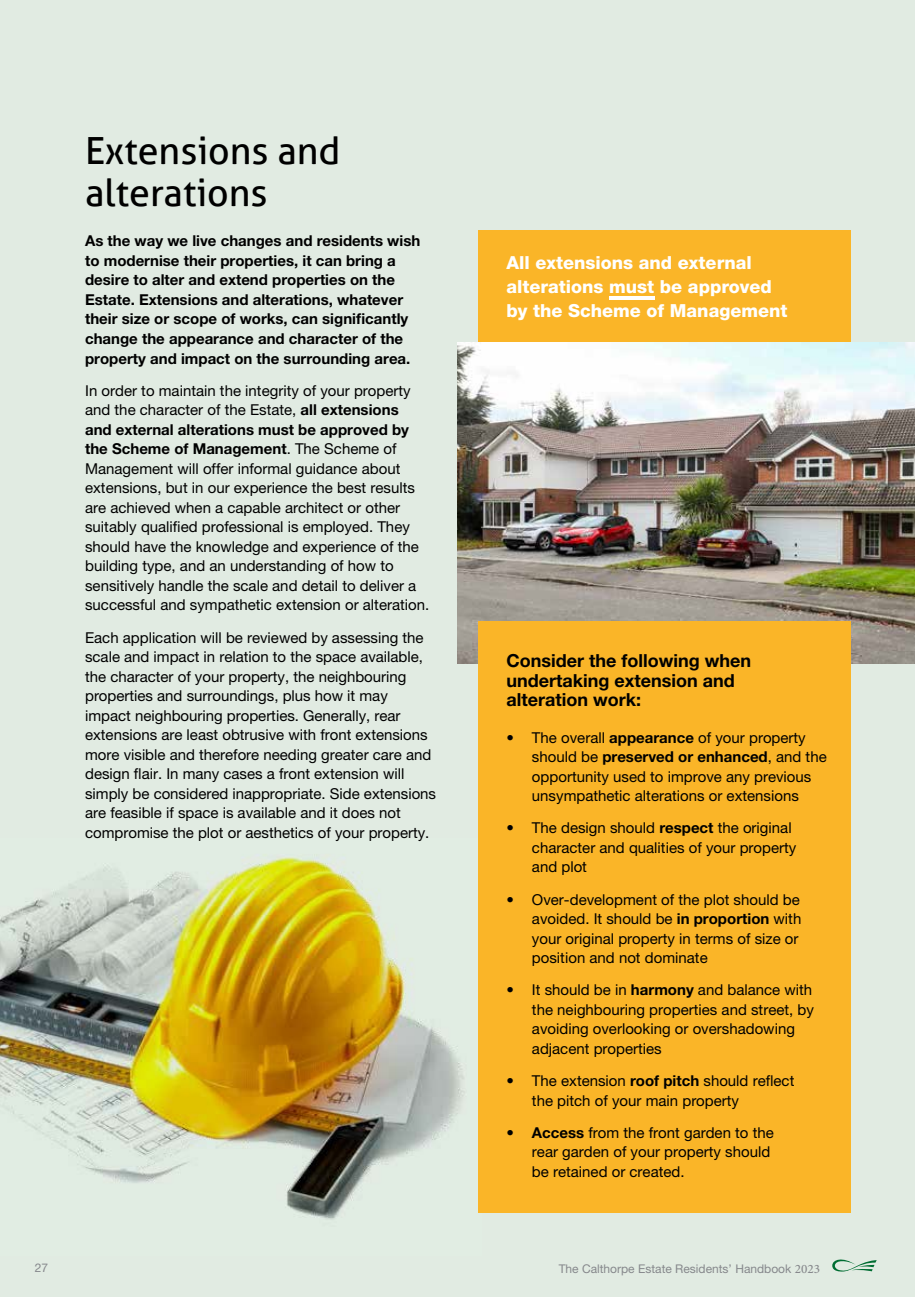
<style>
.page{position:relative;width:915px;height:1297px;background:#fff}
.page>*{position:absolute;margin:0;border:0;box-sizing:border-box;transform-origin:0 0}
.t1{font:37.5px/42px "Aller";color:#000}
.t2{font:800 18px/24px "Helvetica Neue LT Pro";color:#fff}
.t3{font:700 18px/19.5px "Helvetica Neue LT Pro";color:#000}
.t4{font:15px/19.5px "Helvetica Neue LT Pro";color:#000}
.t5{font:700 15px/19.5px "Helvetica Neue LT Pro";color:#000}
.t6{font:12px "Helvetica Neue LT Pro";color:#86888c}
.s1{font-weight:700}
.s2{font-family:"Adobe Arabic";font-size:18px}
</style>
<div class="page">
<div style="left:0;top:0;width:914px;height:1297px;background:#e1ebe2"></div>
<svg style="left:832px;top:1259px;width:44px;height:12px"></svg>
<img style="left:457px;top:342px;width:457px;height:321px">
<img style="left:0;top:855px;width:465px;height:365px">
<div style="left:478px;top:621px;width:372px;height:592px;background:#fab528"></div>
<div style="left:478px;top:231px;width:372px;height:111px;background:#fab528"></div>
<hr style="left:609px;top:296px;width:45px;height:3px;background:#fff">
<h1 class="t1" style="left:85px;top:129px;width:257px">Extensions and alterations</h1>
<p class="t5" style="left:85px;top:231px;width:336px">As the way we live changes and residents wish to modernise their properties, it can bring a desire to alter and extend properties on the Estate. Extensions and alterations, whatever their size or scope of works, can significantly change the appearance and character of the property and impact on the surrounding area.</p>
<p class="t4" style="left:85px;top:380px;width:345px">In order to maintain the integrity of your property and the character of the Estate, <span class="s1">all extensions<br>and external alterations must be approved by the Scheme of Management</span>. The Scheme of Management will offer informal guidance about extensions, but in our experience the best results are achieved when a capable architect or other suitably qualified professional is employed. They should have the knowledge and experience of the building type, and an understanding of how to sensitively handle the scale and detail to deliver a successful and sympathetic extension or alteration.</p>
<p class="t4" style="left:85px;top:627px;width:352px">Each application will be reviewed by assessing the scale and impact in relation to the space available, the character of your property, the neighbouring properties and surroundings, plus how it may impact neighbouring properties. Generally, rear extensions are least obtrusive with front extensions more visible and therefore needing greater care and design flair. In many cases a front extension will simply be considered inappropriate. Side extensions are feasible if space is available and it does not compromise the plot or aesthetics of your property.</p>
<p class="t2" style="left:506px;top:251px;width:282px">All extensions and external alterations must be approved by the Scheme of Management</p>
<p class="t3" style="left:506px;top:650px;width:246px">Consider the following when undertaking extension and alteration work:</p>
<p class="t4" style="left:531px;top:727px;width:296px;text-indent:-26px">• The overall <span class="s1">appearance</span> of your property should be <span class="s1">preserved or enhanced</span>, and the opportunity used to improve any previous unsympathetic alterations or extensions</p>
<p class="t4" style="left:531px;top:818px;width:266px;text-indent:-26px">• The design should <span class="s1">respect</span> the original character and qualities of your property and plot</p>
<p class="t4" style="left:531px;top:889px;width:271px;text-indent:-26px">• Over-development of the plot should be avoided. It should be <span class="s1">in proportion</span> with your original property in terms of size or position and not dominate</p>
<p class="t4" style="left:531px;top:980px;width:283px;text-indent:-26px">• It should be in <span class="s1">harmony</span> and balance with the neighbouring properties and street, by avoiding overlooking or overshadowing adjacent properties</p>
<p class="t4" style="left:531px;top:1071px;width:264px;text-indent:-26px">• The extension <span class="s1">roof pitch</span> should reflect the pitch of your main property</p>
<p class="t4" style="left:531px;top:1122px;width:243px;text-indent:-26px">• <span class="s1">Access</span> from the front garden to the rear garden of your property should be retained or created.</p>
<p class="t6" style="left:35px;top:1260px;width:15px">27</p>
<p class="t6" style="left:558px;top:1262px;width:263px">The Calthorpe Estate Residents’ Handbook <span class="s2">2023</span></p>
</div>
